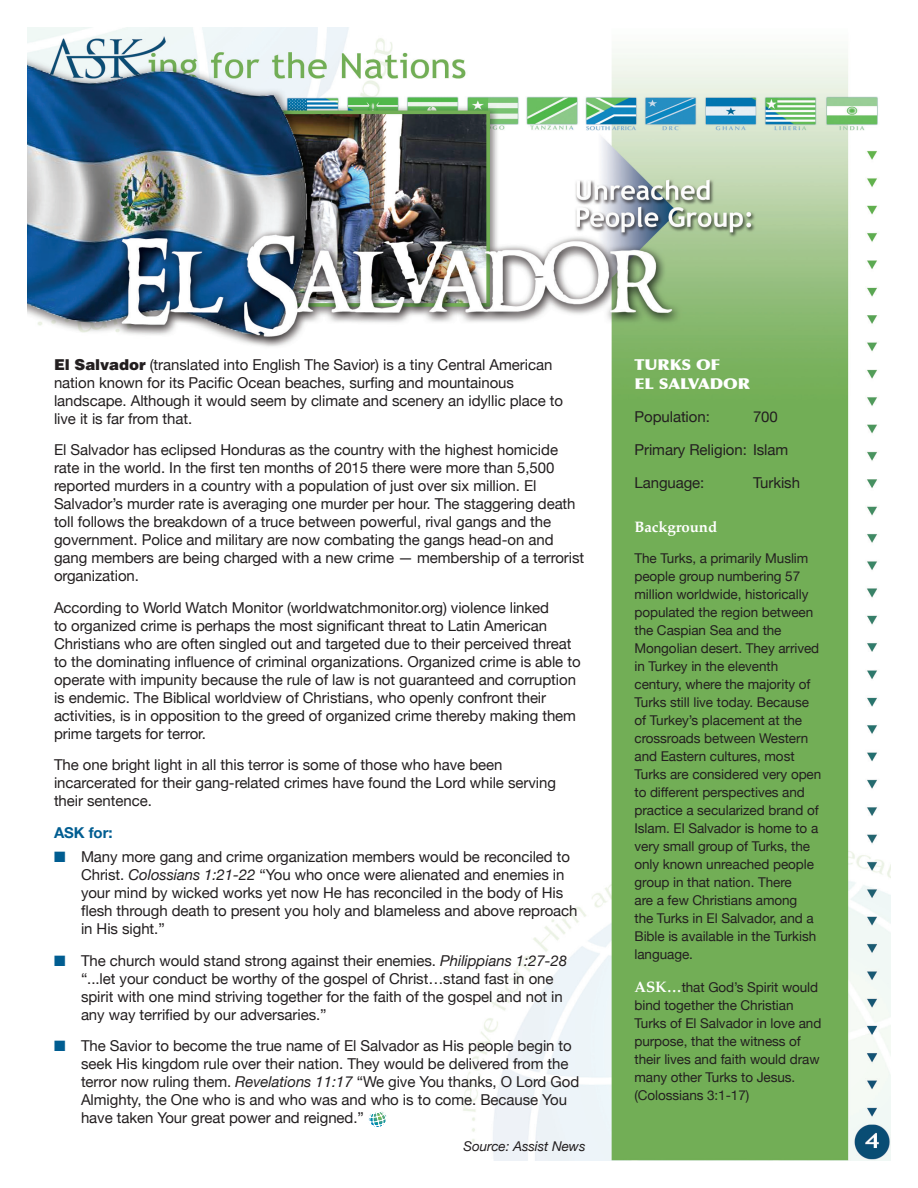
<style>
.page{position:relative;width:918px;height:1188px;background:#fff}
.page>*{position:absolute;margin:0;border:0;box-sizing:border-box;transform-origin:0 0}
.t1{font:15px/18px "Helvetica Neue";letter-spacing:-.005em;color:#231f20}
.t2{font:900 15px/19.5px "Optima";letter-spacing:-.005em;color:#fff;scale:1.1 1}
.t3{font:700 15px "Palatino";letter-spacing:-.005em;color:#fff}
.t4{font:700 15px "Helvetica Neue";letter-spacing:-.005em;color:#005d91}
.t5{font:13.5px/18px "Helvetica Neue";letter-spacing:-.005em;color:#231f20}
.t6{font:italic 13.5px "Helvetica Neue";letter-spacing:-.005em;color:#231f20}
.s1{font-family:"Helvetica";font-weight:900}
.s2{color:#005d91}
.s3{font-style:italic}
.s4{font-family:"Palatino";font-weight:700;font-size:15px;color:#fff}
</style>
<div class="page">
<img style="left:27px;top:27px;width:864px;height:1134px">
<svg style="left:368px;top:1110px;width:20px;height:19px"></svg>
<p class="t1" style="left:54px;top:355px;width:511px"><span class="s1">El Salvador</span> (translated into English The Savior) is a tiny Central American nation known for its Pacific Ocean beaches, surfing and mountainous landscape. Although it would seem by climate and scenery an idyllic place to live it is far from that.</p>
<p class="t1" style="left:54px;top:441px;width:532px">El Salvador has eclipsed Honduras as the country with the highest homicide rate in the world. In the first ten months of 2015 there were more than 5,500 reported murders in a country with a population of just over six million. El Salvador’s murder rate is averaging one murder per hour. The staggering death toll follows the breakdown of a truce between powerful, rival gangs and the government. Police and military are now combating the gangs head-on and gang members are being charged with a new crime — membership of a terrorist organization.</p>
<p class="t1" style="left:54px;top:598px;width:528px">According to World Watch Monitor (worldwatchmonitor.org) violence linked<br>to organized crime is perhaps the most significant threat to Latin American Christians who are often singled out and targeted due to their perceived threat to the dominating influence of criminal organizations. Organized crime is able to operate with impunity because the rule of law is not guaranteed and corruption is endemic. The Biblical worldview of Christians, who openly confront their activities, is in opposition to the greed of organized crime thereby making them prime targets for terror.</p>
<p class="t1" style="left:54px;top:756px;width:503px">The one bright light in all this terror is some of those who have been incarcerated for their gang-related crimes have found the Lord while serving their sentence.</p>
<p class="t4" style="left:54px;top:823px;width:60px">ASK for:</p>
<p class="t1" style="left:81px;top:848px;width:498px;text-indent:-27px"><span class="s2">■</span> Many more gang and crime organization members would be reconciled to Christ. <span class="s3">Colossians 1:21-22</span> “You who once were alienated and enemies in your mind by wicked works yet now He has reconciled in the body of His flesh through death to present you holy and blameless and above reproach in His sight.”</p>
<p class="t1" style="left:81px;top:951px;width:488px;text-indent:-27px"><span class="s2">■</span> The church would stand strong against their enemies. <span class="s3">Philippians 1:27-28 </span>“...let your conduct be worthy of the gospel of Christ…stand fast in one spirit with one mind striving together for the faith of the gospel and not in any way terrified by our adversaries.”</p>
<p class="t1" style="left:81px;top:1037px;width:500px;text-indent:-27px"><span class="s2">■</span> The Savior to become the true name of El Salvador as His people begin to seek His kingdom rule over their nation. They would be delivered from the terror now ruling them. <span class="s3">Revelations 11:17</span> “We give You thanks, O Lord God Almighty, the One who is and who was and who is to come. Because You have taken Your great power and reigned.”</p>
<p class="t6" style="left:463px;top:1138px;width:124px">Source: Assist News</p>
<p class="t2" style="left:634px;top:355px;width:107px">TURKS OF<br>EL SALVADOR</p>
<p class="t1" style="left:634px;top:408px;width:77px">Population:</p>
<p class="t1" style="left:753px;top:408px;width:26px">700</p>
<p class="t1" style="left:634px;top:441px;width:155px">Primary Religion: Islam</p>
<p class="t1" style="left:634px;top:474px;width:71px">Language:</p>
<p class="t1" style="left:753px;top:474px;width:49px">Turkish</p>
<p class="t3" style="left:634px;top:517px;width:84px">Background</p>
<p class="t5" style="left:634px;top:549px;width:188px">The Turks, a primarily Muslim people group numbering 57 million worldwide, historically populated the region between the Caspian Sea and the<br>Mongolian desert. They arrived in Turkey in the eleventh century, where the majority of<br>Turks still live today. Because of Turkey’s placement at the crossroads between Western and Eastern cultures, most<br>Turks are considered very open to different perspectives and practice a secularized brand of<br>Islam. El Salvador is home to a very small group of Turks, the only known unreached people group in that nation. There<br>are a few Christians among<br>the Turks in El Salvador, and a<br>Bible is available in the Turkish language.</p>
<p class="t5" style="left:634px;top:978px;width:188px"><span class="s4">ASK…</span>that God’s Spirit would bind together the Christian<br>Turks of El Salvador in love and purpose, that the witness of their lives and faith would draw many other Turks to Jesus. (Colossians 3:1-17)</p>
</div>
